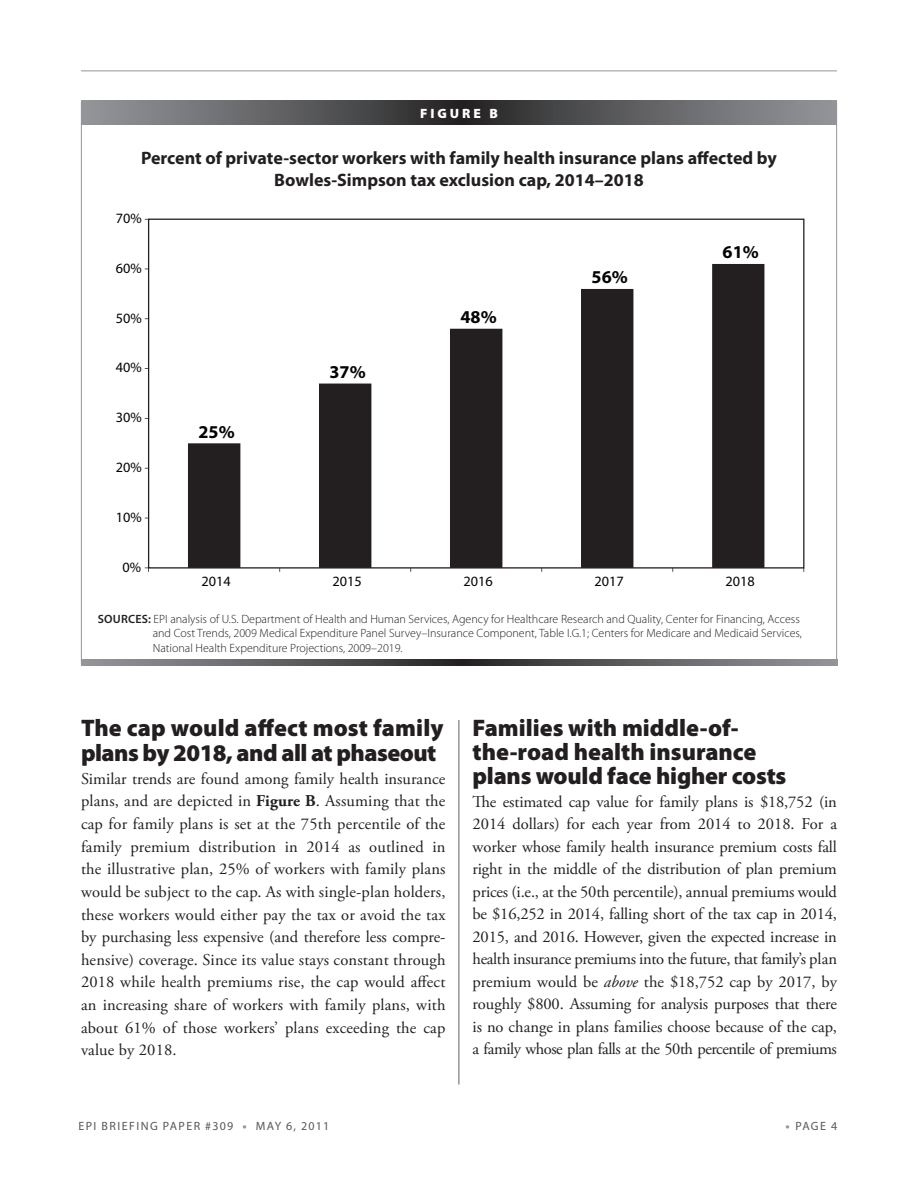
<style>
.page{position:relative;width:918px;height:1188px;background:#fff}
.page>*{position:absolute;margin:0;border:0;box-sizing:border-box;transform-origin:0 0}
.t1{font:900 24px/24px "Myriad Pro";letter-spacing:-.01em;color:#231f20}
.t2{font:700 18.15px "Myriad Pro";color:#040503}
.t3{font:700 18px/21.6px "Myriad Pro";color:#231f20;text-align:center}
.t4{font:16.5px/22.6px "Adobe Garamond Pro";color:#231f20;text-align:justify}
.t5{font:14.25px "Myriad Pro";color:#040503}
.t6{font:900 13.5px "Myriad Pro";letter-spacing:.22em;color:#fff}
.t7{font:300 12px/14.4px "Myriad Pro";color:#231f20}
.t8{font:12px "Myriad Pro";letter-spacing:.11em;color:#57585a}
.s1{font-weight:600}
.s2{font-weight:700}
.s3{font-style:italic}
.s4{font-family:"Monotype Corsiva";font-size:7.5px;color:#939598}
</style>
<div class="page">
<hr style="left:81px;top:70px;width:756px;height:1px;background:#939598">
<hr style="left:458px;top:104px;width:2px;height:980px;background:#939598">
<div style="left:455px;top:651px;width:11px;height:69px;background:#fff"></div>
<div style="left:81px;top:102px;width:756px;height:562px;background:#fff;border:1px solid #939598"></div>
<svg style="left:81px;top:101px;width:756px;height:23px;background:#5f6062"></svg>
<svg style="left:81px;top:660px;width:756px;height:6px;background:#5f6062"></svg>
<svg style="left:188px;top:264px;width:576px;height:304px"></svg>
<p class="t6" style="left:420px;top:105px;width:79px">figur e b</p>
<p class="t3" style="left:141px;top:147px;width:637px">Percent of private-sector workers with family health insurance plans affected by<br>Bowles-Simpson tax exclusion cap, 2014–2018</p>
<p class="t5" style="left:116px;top:209px;width:27px">70%</p>
<p class="t5" style="left:116px;top:259px;width:27px">60%</p>
<p class="t5" style="left:116px;top:309px;width:27px">50%</p>
<p class="t5" style="left:116px;top:359px;width:27px">40%</p>
<p class="t5" style="left:116px;top:409px;width:27px">30%</p>
<p class="t5" style="left:116px;top:458px;width:27px">20%</p>
<p class="t5" style="left:116px;top:508px;width:27px">10%</p>
<p class="t5" style="left:122px;top:558px;width:20px">0%</p>
<p class="t2" style="left:198px;top:420px;width:38px">25%</p>
<p class="t2" style="left:330px;top:360px;width:38px">37%</p>
<p class="t2" style="left:461px;top:305px;width:38px">48%</p>
<p class="t2" style="left:592px;top:265px;width:38px">56%</p>
<p class="t2" style="left:723px;top:240px;width:38px">61%</p>
<p class="t5" style="left:201px;top:573px;width:31px">2014</p>
<p class="t5" style="left:333px;top:573px;width:31px">2015</p>
<p class="t5" style="left:464px;top:573px;width:31px">2016</p>
<p class="t5" style="left:595px;top:573px;width:31px">2017</p>
<p class="t5" style="left:726px;top:573px;width:31px">2018</p>
<p class="t7" style="left:153px;top:612px;width:651px;text-indent:-55px"><span class="s1">SOURCES:</span> EPI analysis of U.S. Department of Health and Human Services, Agency for Healthcare Research and Quality, Center for Financing, Access and Cost Trends, 2009 Medical Expenditure Panel Survey–Insurance Component, Table I.G.1; Centers for Medicare and Medicaid Services,<br>National Health Expenditure Projections, 2009–2019.</p>
<h1 class="t1" style="left:81px;top:715px;width:364px;line-height:25.5px">The cap would affect most family plans by 2018, and all at phaseout</h1>
<p class="t4" style="left:81px;top:768px;width:366px">Similar trends are found among family health insurance plans, and are depicted in <span class="s2">Figure B</span>. Assuming that the cap for family plans is set at the 75th percentile of the family premium distribution in 2014 as outlined in the illustrative plan, 25% of workers with family plans would be subject to the cap. As with single-plan holders, these workers would either pay the tax or avoid the tax by purchasing less expensive (and therefore less compre&shy;hensive) coverage. Since its value stays constant through 2018 while health premiums rise, the cap would affect an increasing share of workers with family plans, with about 61% of those workers’ plans exceeding the cap value by 2018.</p>
<h1 class="t1" style="left:472px;top:716px;width:315px">Families with middle-of&shy;the-road health insurance plans would face higher costs</h1>
<p class="t4" style="left:472px;top:791px;width:366px">The estimated cap value for family plans is $18,752 (in 2014 dollars) for each year from 2014 to 2018. For a worker whose family health insurance premium costs fall right in the middle of the distribution of plan premium prices (i.e., at the 50th percentile), annual premiums would be $16,252 in 2014, falling short of the tax cap in 2014, 2015, and 2016. However, given the expected increase in health insurance premiums into the future, that family’s plan premium would be <span class="s3">above</span> the $18,752 cap by 2017, by roughly $800. Assuming for analysis purposes that there is no change in plans families choose because of the cap, a family whose plan falls at the 50th percentile of premiums</p>
<p class="t8" style="left:78px;top:1119px;width:100px">EPI BRIEFING PAPE</p>
<p class="t8" style="left:194px;top:1119px;width:137px">R #309 <span class="s4">●</span> MAY 6, 2011</p>
<p class="t8" style="left:785px;top:1119px;width:54px"><span class="s4">●</span> PAGE 4</p>
</div>
